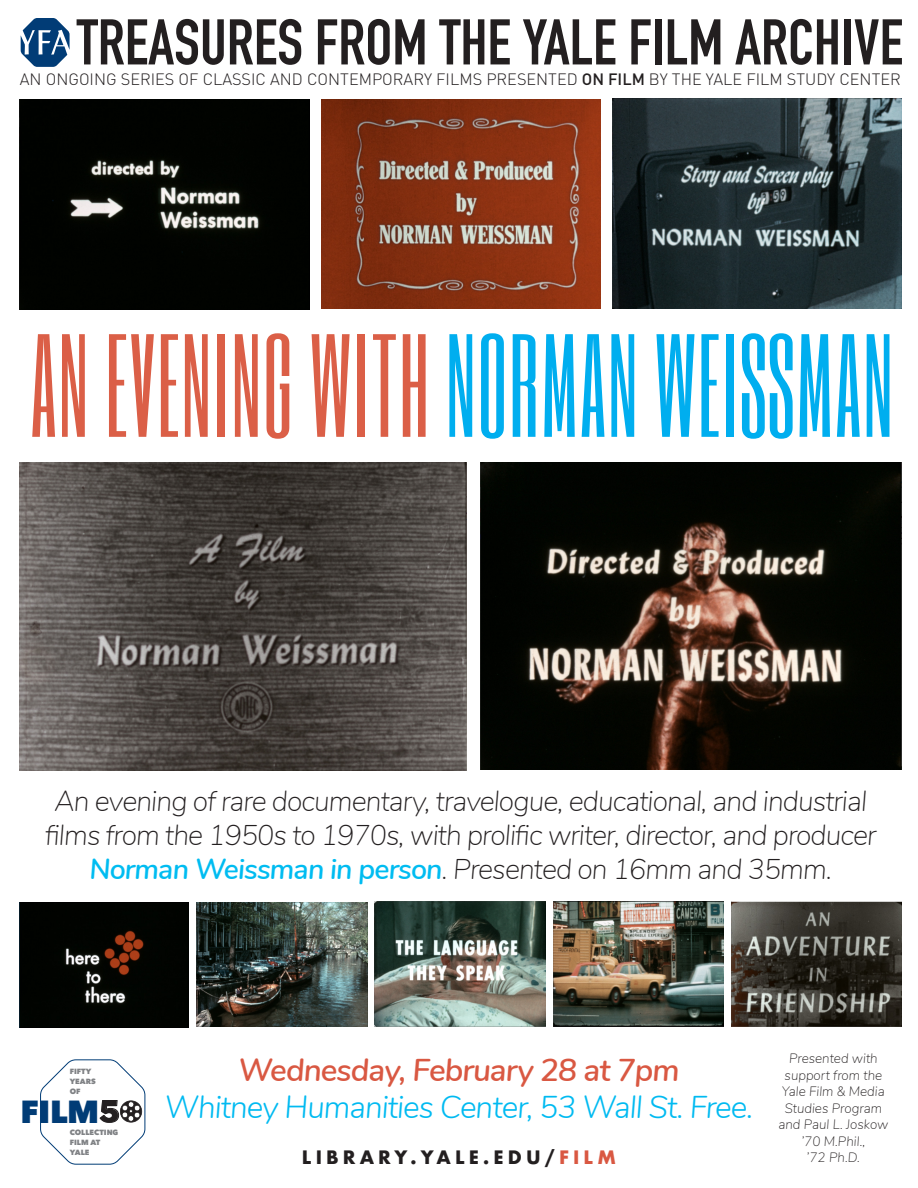
<style>
.page{position:relative;width:918px;height:1188px;background:#fff}
.page>*{position:absolute;margin:0;border:0;box-sizing:border-box;transform-origin:0 0}
.t1{font:121.65px "Six Caps";letter-spacing:.01em;color:#00aeef}
.t2{font:700 63.45px "DIN Condensed";color:#231f20}
.t3{font:800 31.8px "Avenir Next";color:#013c76}
.t4{font:italic 300 31.5px "Nunito";letter-spacing:-.03em;color:#00baf1}
.t5{font:italic 600 31.5px "Nunito";letter-spacing:-.03em;color:#d95842}
.t6{font:italic 200 28.5px "Nunito";letter-spacing:-.03em;color:#231f20}
.t7{font:28.2px "Franklin Gothic";color:#231f20}
.t8{font:700 18px "Futura";letter-spacing:.23em;color:#231f20}
.t9{font:300 16.2px "DIN";color:#231f20}
.t10{font:italic 200 13.5px/16.5px "Nunito";color:#231f20;text-align:center}
.t11{font:800 7.5px/10.2px "Avenir Next";color:#808285}
.s1{font-weight:500}
.s2{color:#db5f47}
.s3{font-weight:600;color:#00bcf1}
.s4{color:#d95842}
</style>
<div class="page">
<img style="left:481px;top:462px;width:420px;height:308px">
<img style="left:613px;top:99px;width:288px;height:209px">
<svg style="left:40px;top:1059px;width:105px;height:106px"></svg>
<img style="left:20px;top:462px;width:446px;height:308px">
<img style="left:20px;top:99px;width:289px;height:210px">
<img style="left:322px;top:99px;width:279px;height:209px">
<img style="left:554px;top:902px;width:169px;height:124px">
<img style="left:20px;top:902px;width:168px;height:126px">
<img style="left:197px;top:902px;width:170px;height:125px">
<img style="left:375px;top:902px;width:171px;height:124px">
<img style="left:732px;top:902px;width:170px;height:124px">
<svg style="left:21px;top:18px;width:49px;height:49px"></svg>
<p class="t2" style="left:77px;top:5px;width:828px">TREASURES FROM THE YALE FILM ARCHIVE</p>
<p class="t9" style="left:20px;top:70px;width:883px">AN ONGOING SERIES OF CLASSIC AND CONTEMPORARY FILMS PRESENTED <span class="s1">ON FILM</span> BY THE YALE FILM STUDY CENTER</p>
<p class="t1" style="left:30px;top:301px;width:864px"><span class="s2">AN EVENING WITH</span> NORMAN WEISSMAN</p>
<p class="t6" style="left:54px;top:780px;width:814px">An evening of rare documentary, travelogue, educational, and industrial</p>
<p class="t6" style="left:45px;top:814px;width:833px">films from the 1950s to 1970s, with prolific writer, director, and producer</p>
<p class="t6" style="left:89px;top:848px;width:744px"><span class="s3">Norman Weissman in person</span>. Presented on 16mm and 35mm.</p>
<p class="t11" style="left:70px;top:1066px;width:28px">FIFTY<br>YEARS<br>OF</p>
<p class="t11" style="left:70px;top:1127px;width:50px">COLLECTING<br>FILM AT<br>YALE</p>
<p class="t3" style="left:21px;top:1092px;width:80px">FILM</p>
<p class="t7" style="left:100px;top:1093px;width:22px">5</p>
<p class="t5" style="left:238px;top:1047px;width:443px">Wednesday, February 28 at 7pm</p>
<p class="t4" style="left:165px;top:1084px;width:590px">Whitney Humanities Center, 53 Wall St. Free.</p>
<p class="t8" style="left:302px;top:1144px;width:316px">LIBRARY.YALE.EDU/<span class="s4">FILM</span></p>
<p class="t10" style="left:778px;top:1049px;width:112px">Presented with support from the<br>Yale Film &amp; Media<br>Studies Program and Paul L. Joskow ’70 M.Phil.,</p>
<p class="t10" style="left:807px;top:1148px;width:55px">’72 Ph.D.</p>
</div>
